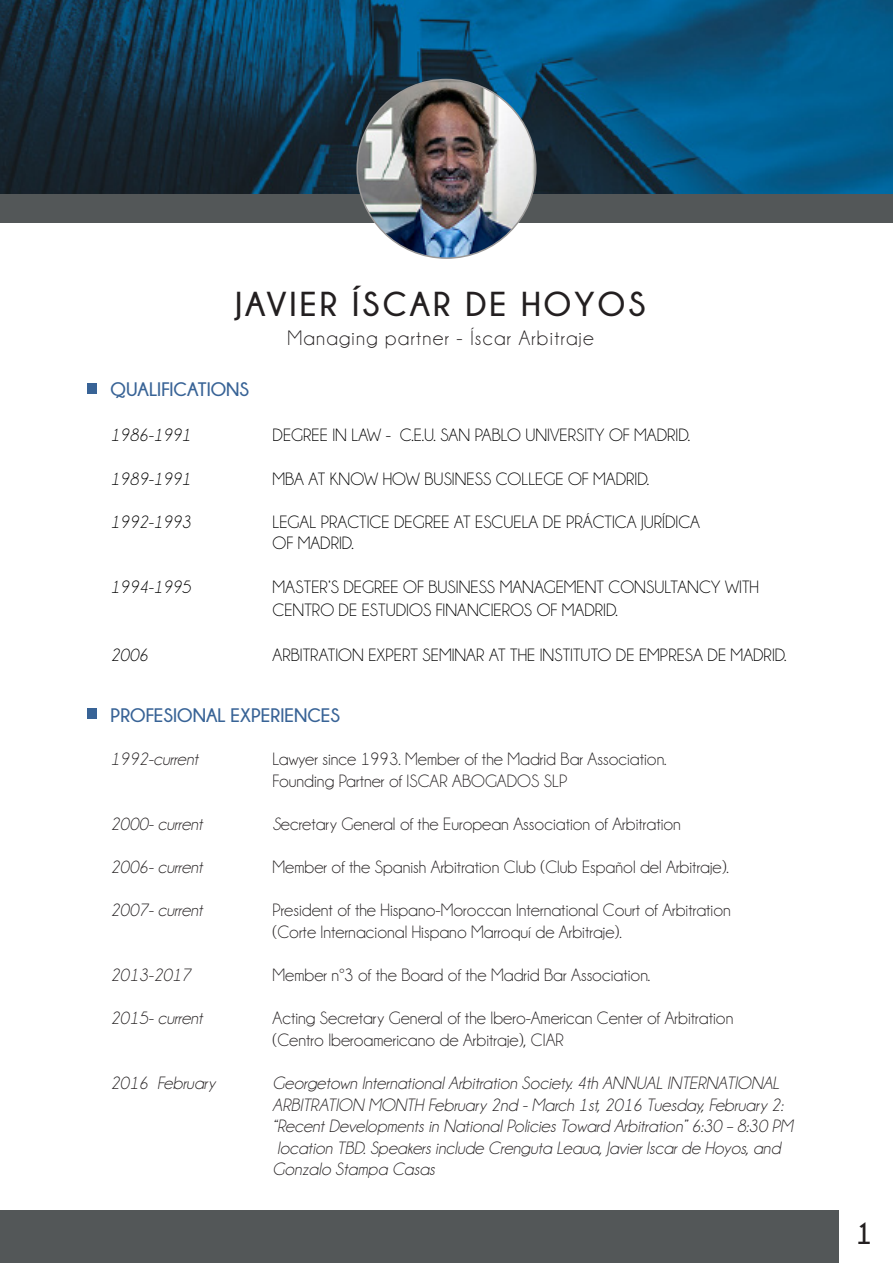
<style>
.page{position:relative;width:893px;height:1263px;background:#fff}
.page>*{position:absolute;margin:0;border:0;box-sizing:border-box;transform-origin:0 0}
.t1{font:700 34.5px "Champagne&Limousines";letter-spacing:.09em;color:#231f20}
.t2{font:700 30px "Champagne&Limousines";color:#231f20}
.t3{font:21px "Champagne&Limousines";letter-spacing:.06em;color:#231f20}
.t4{font:700 19.5px "Champagne&Limousines";color:#386396}
.t5{font:18px "Champagne&Limousines";color:#231f20}
.t6{font:italic 18px "Champagne&Limousines";color:#231f20}
.t7{font:18px/23.4px "Champagne&Limousines";color:#000}
.t8{font:italic 18px "Champagne&Limousines";color:#000}
.s1{font-style:italic}
</style>
<div class="page">
<div style="left:0;top:185px;width:893px;height:37px;background:#535758"></div>
<img style="left:0;top:0;width:893px;height:193px">
<img style="left:357px;top:80px;width:179px;height:178px;border-radius:89px">
<div style="left:87px;top:384px;width:10px;height:10px;background:#386396"></div>
<div style="left:87px;top:708px;width:10px;height:10px;background:#386396"></div>
<div style="left:0;top:1211px;width:893px;height:52px;background:#535758"></div>
<div style="left:839px;top:1209px;width:53px;height:54px;background:#fff"></div>
<p class="t1" style="left:235px;top:285px;width:412px">JAVIER ÍSCAR DE HOYOS</p>
<p class="t3" style="left:287px;top:327px;width:308px">Managing partner - Íscar Arbitraje</p>
<p class="t4" style="left:111px;top:379px;width:140px">QUALIFICATIONS</p>
<p class="t8" style="left:111px;top:426px;width:82px">1986-1991</p>
<p class="t7" style="left:273px;top:424px;width:419px">DEGREE IN LAW - C.E.U. SAN PABLO UNIVERSITY OF MADRID.</p>
<p class="t8" style="left:111px;top:469px;width:82px">1989-1991</p>
<p class="t7" style="left:273px;top:467px;width:378px">MBA AT KNOW HOW BUSINESS COLLEGE OF MADRID.</p>
<p class="t8" style="left:111px;top:513px;width:82px">1992-1993</p>
<p class="t7" style="left:273px;top:510px;width:429px">LEGAL PRACTICE DEGREE AT ESCUELA DE PRÁCTICA JURÍDICA</p>
<p class="t7" style="left:273px;top:532px;width:83px">OF MADRID.</p>
<p class="t8" style="left:111px;top:577px;width:82px">1994-1995</p>
<p class="t7" style="left:273px;top:575px;width:488px">MASTER’S DEGREE OF BUSINESS MANAGEMENT CONSULTANCY WITH<br>CENTRO DE ESTUDIOS FINANCIEROS OF MADRID.</p>
<p class="t8" style="left:111px;top:646px;width:39px">2006</p>
<p class="t7" style="left:273px;top:643px;width:516px">ARBITRATION EXPERT SEMINAR AT THE INSTITUTO DE EMPRESA DE MADRID.</p>
<p class="t4" style="left:111px;top:704px;width:231px">PROFESIONAL EXPERIENCES</p>
<p class="t6" style="left:111px;top:750px;width:89px">1992-current</p>
<p class="t5" style="left:273px;top:750px;width:395px">Lawyer since 1993. Member of the Madrid Bar Association.</p>
<p class="t5" style="left:273px;top:771px;width:296px">Founding Partner of ISCAR ABOGADOS SLP</p>
<p class="t6" style="left:111px;top:815px;width:94px">2000- current</p>
<p class="t5" style="left:273px;top:815px;width:410px"><span class="s1">S</span>ecretary General of the European Association of Arbitration</p>
<p class="t6" style="left:111px;top:858px;width:94px">2006- current</p>
<p class="t5" style="left:273px;top:858px;width:458px">Member of the Spanish Arbitration Club (Club Español del Arbitraje).</p>
<p class="t6" style="left:111px;top:901px;width:94px">2007- current</p>
<p class="t5" style="left:273px;top:901px;width:460px">President of the Hispano-Moroccan International Court of Arbitration</p>
<p class="t5" style="left:273px;top:923px;width:351px">(Corte Internacional Hispano Marroquí de Arbitraje).</p>
<p class="t6" style="left:111px;top:966px;width:82px">2013-2017</p>
<p class="t5" style="left:273px;top:966px;width:379px">Member nº3 of the Board of the Madrid Bar Association.</p>
<p class="t6" style="left:111px;top:1009px;width:94px">2015- current</p>
<p class="t5" style="left:273px;top:1009px;width:462px">Acting Secretary General of the Ibero-American Center of Arbitration</p>
<p class="t5" style="left:273px;top:1031px;width:293px">(Centro Iberoamericano de Arbitraje), CIAR</p>
<p class="t6" style="left:111px;top:1074px;width:106px">2016 February</p>
<p class="t6" style="left:273px;top:1074px;width:508px">Georgetown International Arbitration Society. 4th ANNUAL INTERNATIONAL</p>
<p class="t6" style="left:273px;top:1095px;width:512px">ARBITRATION MONTH February 2nd - March 1st, 2016 Tuesday, February 2:</p>
<p class="t6" style="left:273px;top:1117px;width:522px">“Recent Developments in National Policies Toward Arbitration” 6:30 – 8:30 PM</p>
<p class="t6" style="left:277px;top:1139px;width:505px">location TBD. Speakers include Crenguta Leaua, Javier Iscar de Hoyos, and</p>
<p class="t6" style="left:273px;top:1160px;width:164px">Gonzalo Stampa Casas</p>
<p class="t2" style="left:856px;top:1217px;width:18px">1</p>
</div>
